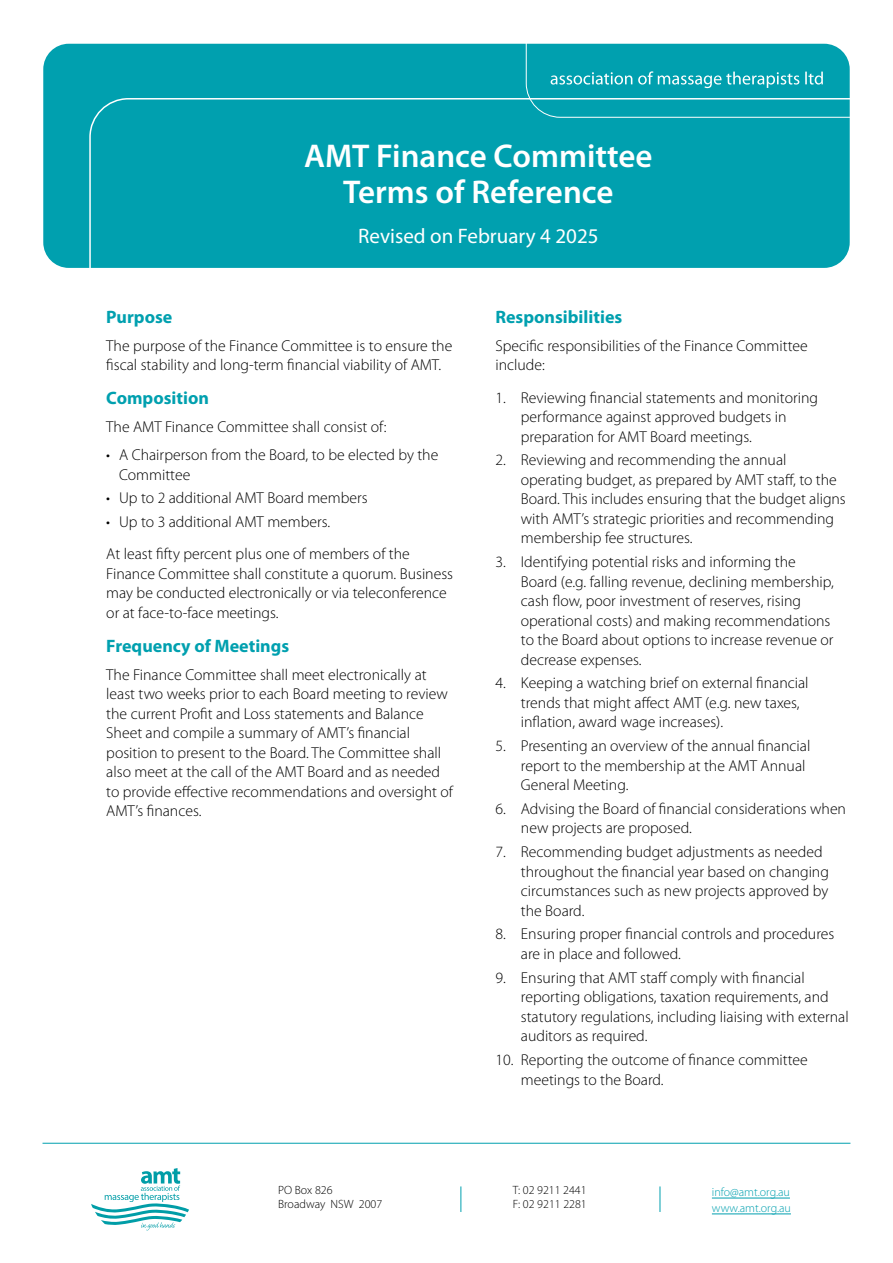
<style>
.page{position:relative;width:893px;height:1263px;background:#fff}
.page>*{position:absolute;margin:0;border:0;box-sizing:border-box;transform-origin:0 0}
.H1_Heading_1{font:600 33px/36px "Myriad Pro";color:#fff;text-align:center}
.H2_Heading_2{font:21px "Myriad Pro";color:#fff}
.H3_Heading_3{font:700 18px "Myriad Pro";color:#00a0af}
.P_Body_Copy_3mm_space_after{font:300 15.75px/19.5px "Myriad Pro";color:#000}
.P_Body_Copy_2mm_space_after{font:300 15.75px "Myriad Pro";color:#000}
.P_Address_Footer{font:300 12px "Myriad Pro";color:#000}
.P_Address_Footer-2{font:300 12px "Myriad Pro";color:#00a0af}
</style>
<div class="page">
<div style="left:43px;top:44px;width:807px;height:224px;background:#00a0af;border-radius:26px"></div>
<svg style="left:551px;top:71px;width:272px;height:17px"></svg>
<div style="left:526px;top:9px;width:361px;height:109px;border:1px solid #fff;border-radius:34px"></div>
<svg style="left:89px;top:98px;width:795px;height:170px"></svg>
<svg style="left:91px;top:1168px;width:98px;height:62px"></svg>
<svg style="left:460px;top:1186px;width:1px;height:26px"></svg>
<svg style="left:660px;top:1186px;width:1px;height:26px"></svg>
<hr style="left:712px;top:1198px;width:78px;height:1px;background:#00a0af">
<hr style="left:712px;top:1213px;width:79px;height:1px;background:#00a0af">
<hr style="left:43px;top:1143px;width:807px;height:1px;background:#00a0af">
<h1 class="H1_Heading_1" style="left:304px;top:137px;width:350px">AMT Finance Committee<br>Terms of Reference</h1>
<h2 class="H2_Heading_2" style="left:358px;top:223px;width:242px">Revised on February 4 2025</h2>
<h3 class="H3_Heading_3" style="left:106px;top:305px;width:68px">Purpose</h3>
<p class="P_Body_Copy_3mm_space_after" style="left:106px;top:336px;width:347px">The purpose of the Finance Committee is to ensure the fiscal stability and long-term financial viability of AMT.</p>
<h3 class="H3_Heading_3" style="left:106px;top:386px;width:104px">Composition</h3>
<p class="P_Body_Copy_2mm_space_after" style="left:106px;top:417px;width:282px">The AMT Finance Committee shall consist of:</p>
<p class="P_Body_Copy_3mm_space_after" style="left:119px;top:445px;width:321px;text-indent:-13px">• A Chairperson from the Board, to be elected by the<br>Committee</p>
<p class="P_Body_Copy_3mm_space_after" style="left:106px;top:488px;width:263px">• Up to 2 additional AMT Board members</p>
<p class="P_Body_Copy_3mm_space_after" style="left:106px;top:512px;width:225px">• Up to 3 additional AMT members.</p>
<p class="P_Body_Copy_3mm_space_after" style="left:106px;top:544px;width:348px">At least fifty percent plus one of members of the Finance Committee shall constitute a quorum. Business may be conducted electronically or via teleconference or at face-to-face meetings.</p>
<h3 class="H3_Heading_3" style="left:106px;top:634px;width:184px">Frequency of Meetings</h3>
<p class="P_Body_Copy_3mm_space_after" style="left:106px;top:664px;width:348px">The Finance Committee shall meet electronically at least two weeks prior to each Board meeting to review the current Profit and Loss statements and Balance Sheet and compile a summary of AMT’s financial position to present to the Board. The Committee shall also meet at the call of the AMT Board and as needed to provide effective recommendations and oversight of AMT’s finances.</p>
<p class="P_Address_Footer" style="left:278px;top:1182px;width:56px">PO Box 826</p>
<p class="P_Address_Footer" style="left:278px;top:1197px;width:106px">Broadway NSW 2007</p>
<h3 class="H3_Heading_3" style="left:495px;top:305px;width:128px">Responsibilities</h3>
<p class="P_Body_Copy_3mm_space_after" style="left:495px;top:336px;width:314px">Specific responsibilities of the Finance Committee include:</p>
<p class="P_Body_Copy_3mm_space_after" style="left:521px;top:387px;width:299px;text-indent:-26px">1. Reviewing financial statements and monitoring performance against approved budgets in preparation for AMT Board meetings.</p>
<p class="P_Body_Copy_3mm_space_after" style="left:521px;top:450px;width:326px;text-indent:-26px">2. Reviewing and recommending the annual operating budget, as prepared by AMT staff, to the Board. This includes ensuring that the budget aligns with AMT’s strategic priorities and recommending membership fee structures.</p>
<p class="P_Body_Copy_3mm_space_after" style="left:521px;top:552px;width:315px;text-indent:-26px">3. Identifying potential risks and informing the Board (e.g. falling revenue, declining membership, cash flow, poor investment of reserves, rising operational costs) and making recommendations to the Board about options to increase revenue or decrease expenses.</p>
<p class="P_Body_Copy_3mm_space_after" style="left:521px;top:673px;width:289px;text-indent:-26px">4. Keeping a watching brief on external financial trends that might affect AMT (e.g. new taxes, inflation, award wage increases).</p>
<p class="P_Body_Copy_3mm_space_after" style="left:521px;top:736px;width:291px;text-indent:-26px">5. Presenting an overview of the annual financial report to the membership at the AMT Annual<br>General Meeting.</p>
<p class="P_Body_Copy_3mm_space_after" style="left:521px;top:799px;width:327px;text-indent:-26px">6. Advising the Board of financial considerations when new projects are proposed.</p>
<p class="P_Body_Copy_3mm_space_after" style="left:521px;top:842px;width:310px;text-indent:-26px">7. Recommending budget adjustments as needed throughout the financial year based on changing circumstances such as new projects approved by the Board.</p>
<p class="P_Body_Copy_3mm_space_after" style="left:521px;top:924px;width:315px;text-indent:-26px">8. Ensuring proper financial controls and procedures are in place and followed.</p>
<p class="P_Body_Copy_3mm_space_after" style="left:521px;top:967px;width:329px;text-indent:-26px">9. Ensuring that AMT staff comply with financial reporting obligations, taxation requirements, and statutory regulations, including liaising with external auditors as required.</p>
<p class="P_Body_Copy_3mm_space_after" style="left:521px;top:1050px;width:288px;text-indent:-26px">10. Reporting the outcome of finance committee meetings to the Board.</p>
<p class="P_Address_Footer" style="left:513px;top:1182px;width:75px">T: 02 9211 2441</p>
<p class="P_Address_Footer" style="left:513px;top:1197px;width:75px">F: 02 9211 2281</p>
<p class="P_Address_Footer-2" style="left:712px;top:1184px;width:80px">info@amt.org.au</p>
<p class="P_Address_Footer-2" style="left:712px;top:1200px;width:81px">www.amt.org.au</p>
</div>
